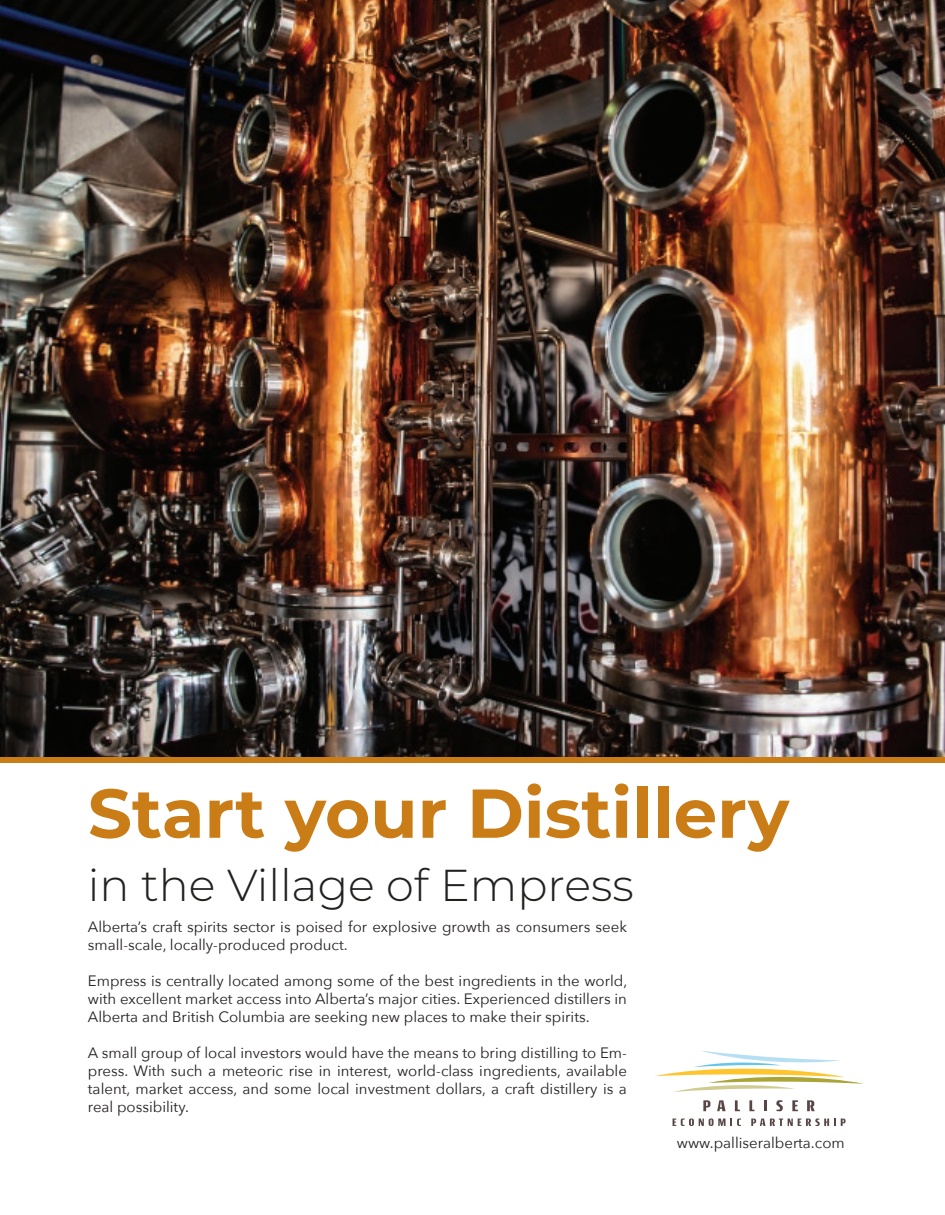
<style>
.page{position:relative;width:945px;height:1215px;background:#fff}
.page>*{position:absolute;margin:0;border:0;box-sizing:border-box;transform-origin:0 0}
.t1{font:700 69px "Montserrat";color:#ca7d16}
.t2{font:300 44.7px "Montserrat";color:#222120}
.Body_Copy{font:15px/18px "Avenir Next";color:#231f20;text-align:justify}
</style>
<div class="page">
<div style="left:0;top:752px;width:945px;height:11px;background:#ca7d16"></div>
<img style="left:0;top:0;width:945px;height:757px">
<svg style="left:655px;top:1051px;width:209px;height:41px"></svg>
<svg style="left:703px;top:1100px;width:7px;height:11px"></svg>
<svg style="left:717px;top:1100px;width:9px;height:11px"></svg>
<svg style="left:735px;top:1100px;width:5px;height:11px"></svg>
<svg style="left:749px;top:1100px;width:5px;height:11px"></svg>
<svg style="left:764px;top:1100px;width:3px;height:11px"></svg>
<svg style="left:776px;top:1100px;width:7px;height:11px"></svg>
<svg style="left:792px;top:1100px;width:6px;height:11px"></svg>
<svg style="left:807px;top:1100px;width:8px;height:11px"></svg>
<svg style="left:751px;top:1118px;width:95px;height:8px"></svg>
<svg style="left:673px;top:1118px;width:68px;height:8px"></svg>
<p class="t1" style="left:88px;top:764px;width:703px">Start your Distillery</p>
<p class="t2" style="left:88px;top:855px;width:547px">in the Village of Empress</p>
<p class="Body_Copy" style="left:88px;top:917px;width:541px">Alberta’s craft spirits sector is poised for explosive growth as consumers seek small-scale, locally-produced product.</p>
<p class="Body_Copy" style="left:88px;top:971px;width:541px">Empress is centrally located among some of the best ingredients in the world, with excellent market access into Alberta’s major cities. Experienced distillers in Alberta and British Columbia are seeking new places to make their spirits.</p>
<p class="Body_Copy" style="left:88px;top:1043px;width:541px">A small group of local investors would have the means to bring distilling to Em&shy;press. With such a meteoric rise in interest, world-class ingredients, available talent, market access, and some local investment dollars, a craft distillery is a real possibility.</p>
<p class="Body_Copy" style="left:677px;top:1133px;width:169px">www.palliseralberta.com</p>
</div>
